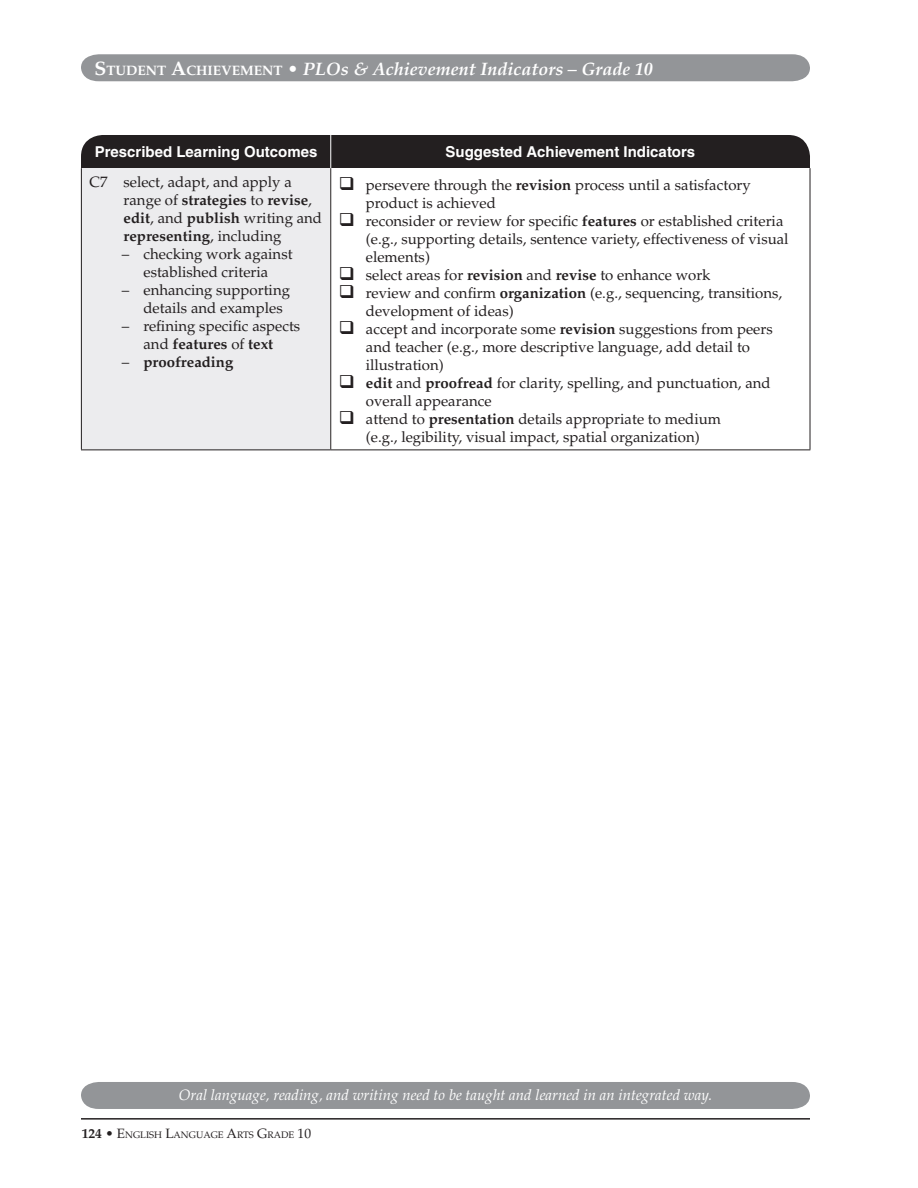
<style>
.page{position:relative;width:918px;height:1188px;background:#fff}
.page>*{position:absolute;margin:0;border:0;box-sizing:border-box;transform-origin:0 0}
.t1{font:italic 700 18px "Palatino";color:#fff}
.t2{font:15px/18px "Palatino";color:#231f20}
.t3{font:italic 15px "Palatino";color:#fff}
.t4{font:700 15px "Helvetica";color:#fff}
.t5{font:700 15px "Palatino";color:#231f20}
.t6{font:9.45px "Palatino";color:#231f20}
.s1{font-style:normal;font-size:19.5px}
.s2{font-style:normal;font-size:13.65px}
.s3{font-style:normal}
.s4{font-weight:700}
.s5{font-weight:400}
.s6{font-weight:700;font-size:13.5px}
.s7{font-size:13.5px}
</style>
<div class="page">
<div style="left:81px;top:54px;width:729px;height:27px;background:#939598"></div>
<div style="left:81px;top:1082px;width:729px;height:27px;background:#939598"></div>
<hr style="left:81px;top:1118px;width:729px;height:2px;background:#231f20">
<div style="left:81px;top:135px;width:729px;height:78px;background:#231f20;border-radius:22px"></div>
<div style="left:81px;top:168px;width:250px;height:282px;background:#ececee"></div>
<div style="left:331px;top:168px;width:479px;height:282px;background:#fff"></div>
<hr style="left:81px;top:450px;width:250px;height:1px;background:#231f20">
<hr style="left:331px;top:450px;width:479px;height:1px;background:#231f20">
<hr style="left:330px;top:135px;width:1px;height:33px;background:#fff">
<hr style="left:81px;top:168px;width:1px;height:282px;background:#231f20">
<hr style="left:330px;top:168px;width:1px;height:282px;background:#231f20">
<hr style="left:810px;top:168px;width:1px;height:282px;background:#231f20">
<p class="t1" style="left:94px;top:58px;width:560px"><span class="s1">S</span> <span class="s2">tudent</span> <span class="s1">A</span><span class="s2">chievement</span> <span class="s3">•</span> PLOs &amp; Achievement Indicators – Grade 10</p>
<p class="t4" style="left:95px;top:143px;width:224px">Prescribed Learning Outcomes</p>
<p class="t4" style="left:446px;top:143px;width:251px">Suggested Achievement Indicators</p>
<p class="t2" style="left:124px;top:174px;width:200px;text-indent:-34px">C7 select, adapt, and apply a range of <span class="s4">strategies</span> to <span class="s4">revise</span>, <span class="s4">edit</span>, and <span class="s4">publish</span> writing and <span class="s4">representing</span>, including</p>
<p class="t2" style="left:122px;top:246px;width:172px;text-align:center">– checking work against established criteria</p>
<p class="t2" style="left:143px;top:282px;width:148px;text-indent:-22px">– enhancing supporting details and examples</p>
<p class="t2" style="left:122px;top:318px;width:180px;text-align:center">– refining specific aspects and <span class="s4">features</span> of <span class="s4">text</span></p>
<p class="t5" style="left:122px;top:354px;width:113px"><span class="s5">–</span> proofreading</p>
<p class="t2" style="left:366px;top:176px;width:386px;text-indent:-27px">❑ persevere through the <span class="s4">revision</span> process until a satisfactory product is achieved</p>
<p class="t2" style="left:366px;top:212px;width:424px;text-indent:-27px">❑ reconsider or review for specific <span class="s4">features</span> or established criteria (e.g., supporting details, sentence variety, effectiveness of visual elements)</p>
<p class="t2" style="left:339px;top:266px;width:373px">❑ select areas for <span class="s4">revision</span> and <span class="s4">revise</span> to enhance work</p>
<p class="t2" style="left:366px;top:284px;width:418px;text-indent:-27px">❑ review and confirm <span class="s4">organization</span> (e.g., sequencing, transitions, development of ideas)</p>
<p class="t2" style="left:366px;top:320px;width:408px;text-indent:-27px">❑ accept and incorporate some <span class="s4">revision</span> suggestions from peers and teacher (e.g., more descriptive language, add detail to illustration)</p>
<p class="t2" style="left:366px;top:374px;width:406px;text-indent:-27px">❑ <span class="s4">edit</span> and <span class="s4">proofread</span> for clarity, spelling, and punctuation, and overall appearance</p>
<p class="t2" style="left:339px;top:410px;width:384px;text-align:center">❑ attend to <span class="s4">presentation</span> details appropriate to medium (e.g., legibility, visual impact, spatial organization)</p>
<p class="t3" style="left:179px;top:1086px;width:535px">Oral language, reading, and writing need to be taught and learned in an integrated way.</p>
<p class="t6" style="left:82px;top:1129px;width:231px"><span class="s6">124</span> <span class="s7">• E</span>nglish <span class="s7">L</span>anguage <span class="s7">A</span>rts <span class="s7">G</span>rade <span class="s7">10</span></p>
</div>
